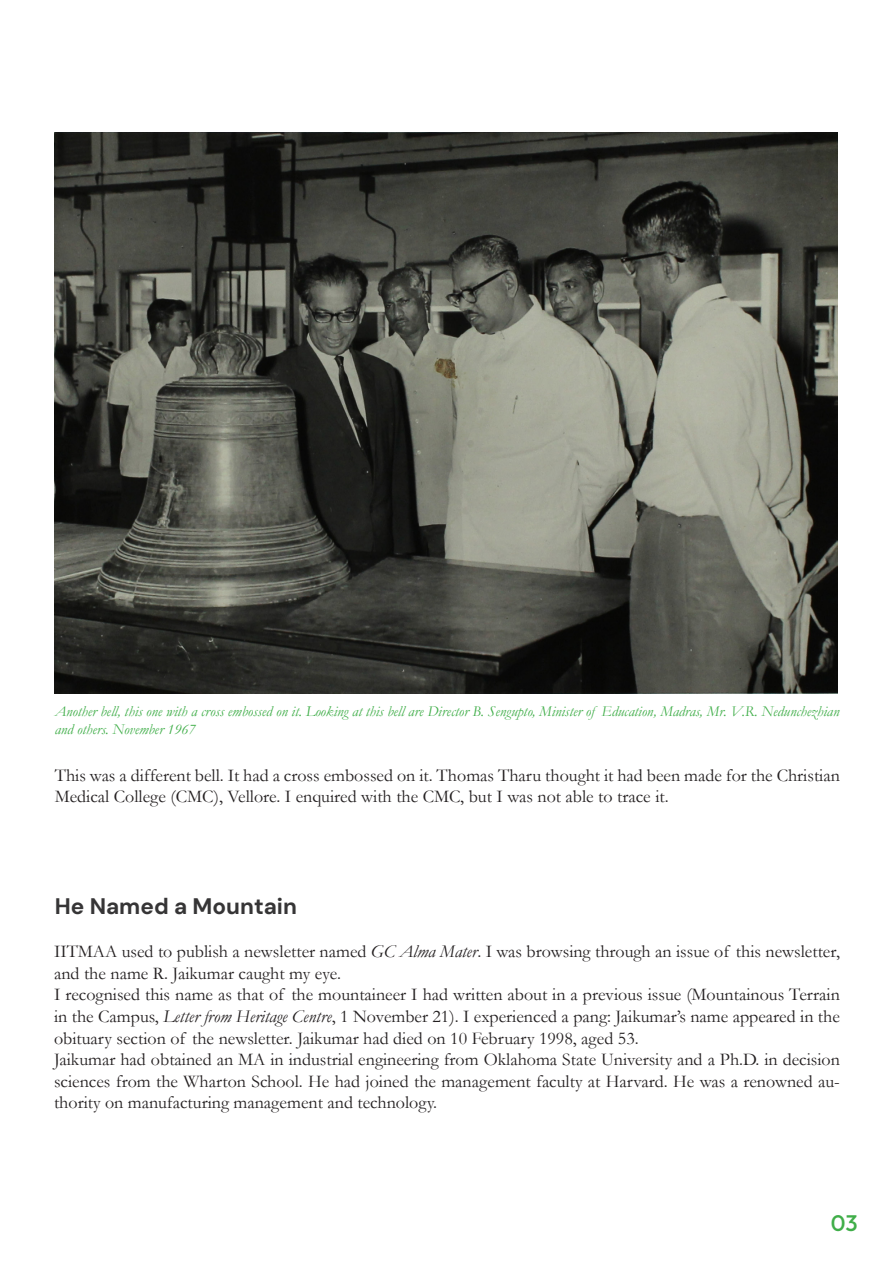
<style>
.page{position:relative;width:894px;height:1263px;background:#fff}
.page>*{position:absolute;margin:0;border:0;box-sizing:border-box;transform-origin:0 0}
.t1{font:22.5px "DM Sans 9 pt";color:#363536}
.t2{font:100 22.5px "Outfit";color:#40ae49}
.t3{font:18px/21.6px "Garamond";color:#231f20}
.t4{font:italic 15px/18px "Garamond";color:#40ae49}
.s1{font-style:italic}
</style>
<div class="page">
<img style="left:54px;top:132px;width:783px;height:561px">
<p class="t4" style="left:55px;top:702px;width:785px">Another bell, this one with a cross embossed on it. Looking at this bell are Director B. Sengupto, Minister of Education, Madras, Mr. V.R. Nedunchezhian and others. November 1967</p>
<p class="t3" style="left:55px;top:763px;width:786px">This was a different bell. It had a cross embossed on it. Thomas Tharu thought it had been made for the Christian<br>Medical College (CMC), Vellore. I enquired with the CMC, but I was not able to trace it.</p>
<p class="t1" style="left:55px;top:892px;width:244px">He Named a Mountain</p>
<p class="t3" style="left:54px;top:940px;width:787px">IITMAA used to publish a newsletter named <span class="s1">GC Alma Mater</span>. I was browsing through an issue of this newsletter, and the name R. Jaikumar caught my eye.</p>
<p class="t3" style="left:54px;top:983px;width:787px;text-align:justify">I recognised this name as that of the mountaineer I had written about in a previous issue (Mountainous Terrain in the Campus, <span class="s1">Letter from Heritage Centre</span>, 1 November 21). I experienced a pang: Jaikumar’s name appeared in the obituary section of the newsletter. Jaikumar had died on 10 February 1998, aged 53.</p>
<p class="t3" style="left:54px;top:1048px;width:787px;text-align:justify">Jaikumar had obtained an MA in industrial engineering from Oklahoma State University and a Ph.D. in decision sciences from the Wharton School. He had joined the management faculty at Harvard. He was a renowned au&shy;thority on manufacturing management and technology.</p>
<p class="t2" style="left:830px;top:1209px;width:28px">03</p>
</div>
